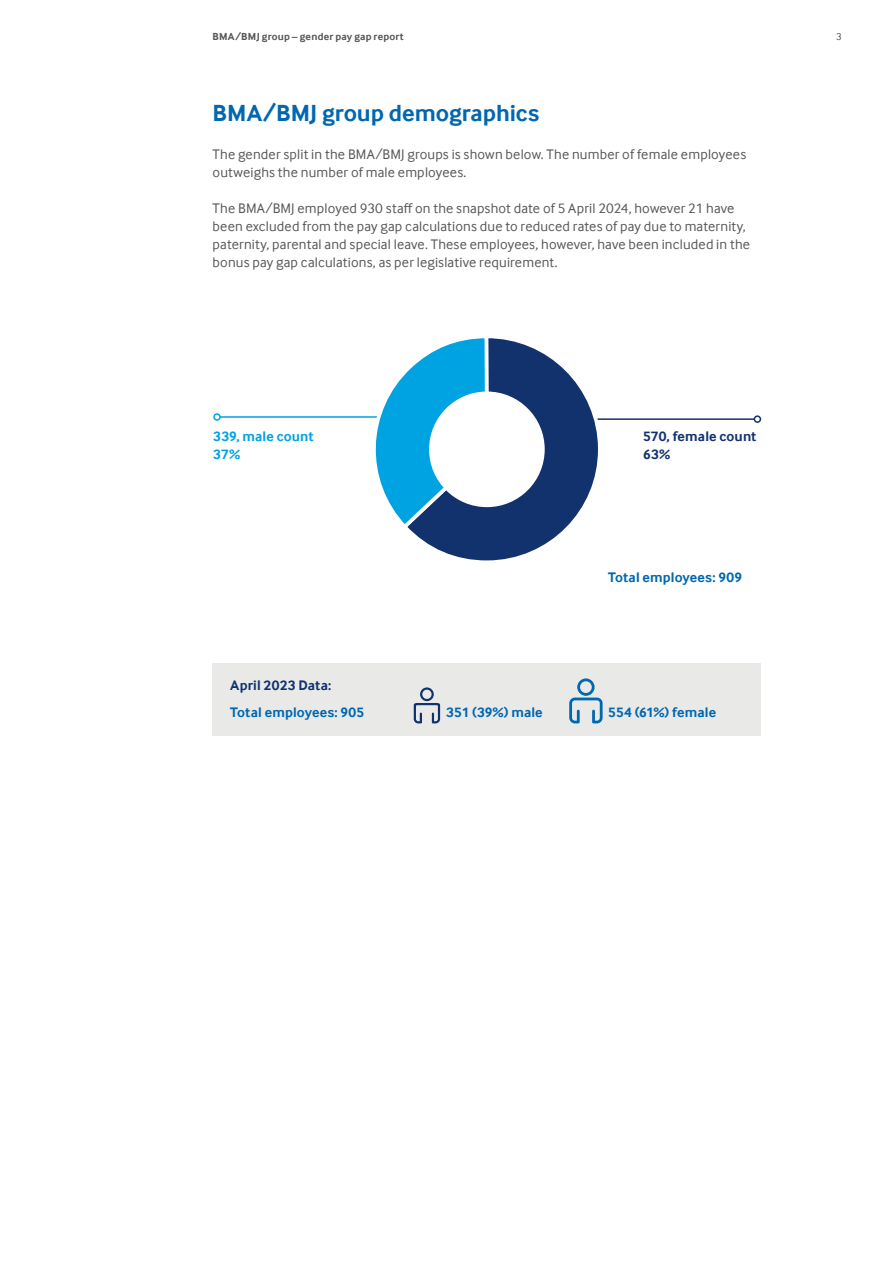
<style>
.page{position:relative;width:893px;height:1263px;background:#fff}
.page>*{position:absolute;margin:0;border:0;box-sizing:border-box;transform-origin:0 0}
.t1{font:700 24px "Inter Face";letter-spacing:-.005em;color:#0067b1}
.t2{font:14.25px/18px "Inter Face";letter-spacing:.01em;color:#575756}
.t3{font:700 14.25px "Inter Face";letter-spacing:.01em;color:#0067b1}
.t4{font:700 14.25px/18px "Inter Face";letter-spacing:.01em;color:#12326e}
.t5{font:700 14.25px/18px "Inter Face";letter-spacing:.01em;color:#00a3e1}
.t6{font:700 10.5px "Inter Face";letter-spacing:.02em;color:#575756}
.t7{font:10.5px "Inter Face";color:#575756}
</style>
<div class="page">
<div style="left:213px;top:663px;width:548px;height:72px;background:#e9eae8"></div>
<hr style="left:594px;top:418px;width:160px;height:2px;background:#12326e">
<div style="left:754px;top:415px;width:7px;height:8px;border:2px solid #12326e;border-radius:50%"></div>
<hr style="left:220px;top:416px;width:179px;height:2px;background:#00a3e1">
<div style="left:213px;top:413px;width:8px;height:8px;border:2px solid #00a3e1;border-radius:50%"></div>
<svg style="left:569px;top:678px;width:34px;height:45px"></svg>
<svg style="left:414px;top:687px;width:26px;height:36px"></svg>
<svg style="left:362px;top:338px;width:238px;height:223px"></svg>
<div style="left:429px;top:391px;width:116px;height:116px;background:#fff;border-radius:50%"></div>
<p class="t6" style="left:213px;top:30px;width:193px">BMA/BMJ group – gender pay gap report</p>
<h1 class="t1" style="left:213px;top:99px;width:328px">BMA/BMJ group demographics</h1>
<p class="t2" style="left:213px;top:145px;width:535px">The gender split in the BMA/BMJ groups is shown below. The number of female employees outweighs the number of male employees.</p>
<p class="t2" style="left:213px;top:199px;width:539px">The BMA/BMJ employed 930 staff on the snapshot date of 5 April 2024, however 21 have been excluded from the pay gap calculations due to reduced rates of pay due to maternity, paternity, parental and special leave. These employees, however, have been included in the bonus pay gap calculations, as per legislative requirement.</p>
<p class="t5" style="left:213px;top:427px;width:102px">339, male count<br>37%</p>
<p class="t4" style="left:643px;top:427px;width:115px">570, female count<br>63%</p>
<p class="t3" style="left:608px;top:569px;width:136px">Total employees: 909</p>
<p class="t4" style="left:230px;top:676px;width:103px">April 2023 Data:</p>
<p class="t3" style="left:230px;top:704px;width:136px">Total employees: 905</p>
<p class="t3" style="left:446px;top:704px;width:98px">351 (39%) male</p>
<p class="t3" style="left:608px;top:704px;width:109px">554 (61%) female</p>
<p class="t7" style="left:836px;top:31px;width:7px">3</p>
</div>
